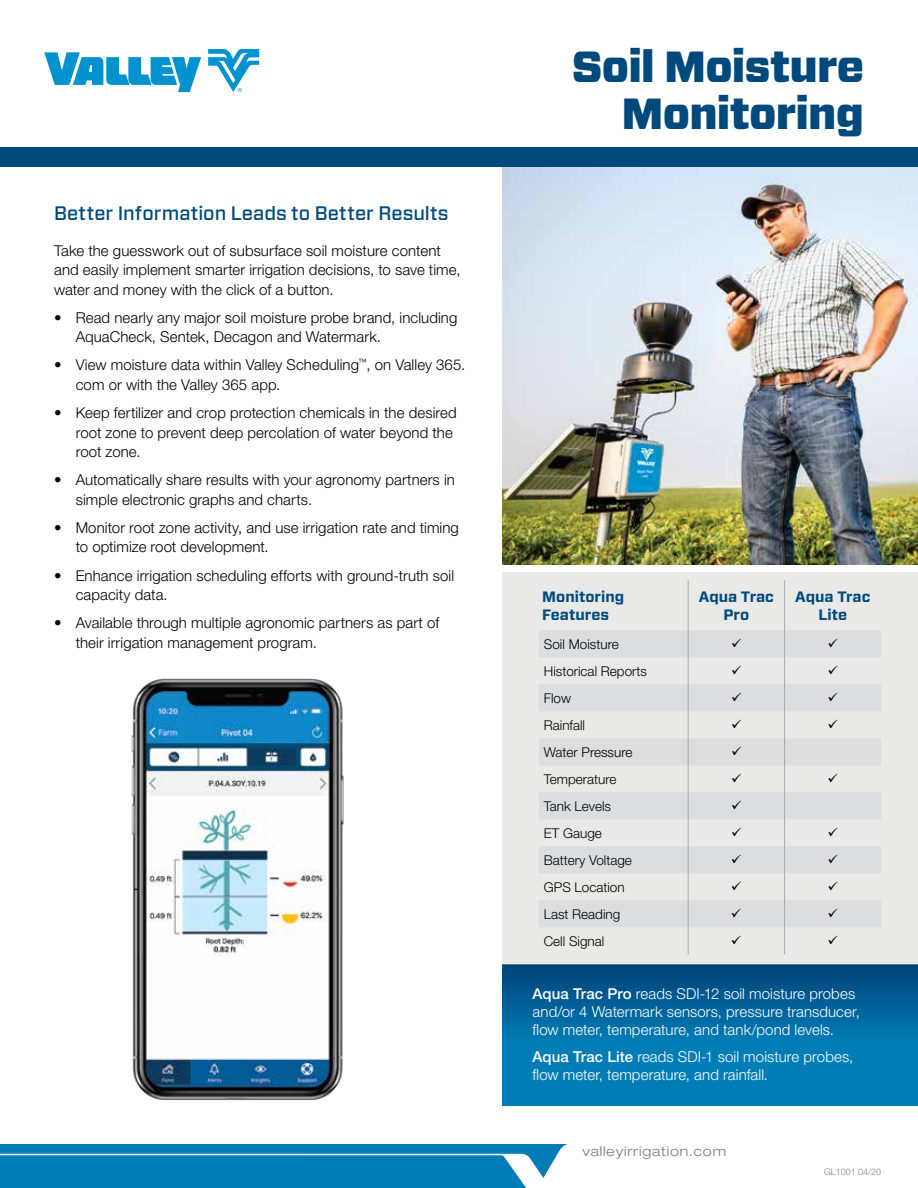
<style>
.page{position:relative;width:918px;height:1188px;background:#fff}
.page>*{position:absolute;margin:0;border:0;box-sizing:border-box;transform-origin:0 0}
.t1{font:900 43.5px/46.5px "Forza";letter-spacing:-.02em;color:#00497c;text-align:right}
.t2{font:500 19.5px "Forza";letter-spacing:.005em;color:#00497c}
.t3{font:300 15px/19.5px "Helvetica Neue LT Pro";letter-spacing:.005em;color:#000}
.t4{font:300 15px/18px "Helvetica Neue LT Pro";letter-spacing:.005em;color:#fff}
.t5{font:700 15px/18px "Forza";color:#00497c;text-align:center}
.t6{font:300 13.5px "Helvetica Neue LT Pro";color:#000}
.t7{font:300 expanded 13.5px "Helvetica Neue LT Pro";letter-spacing:.06em;color:#787b7d}
.t8{font:300 9px "Helvetica Neue LT Pro";color:#808285}
.s1{font-weight:500}
</style>
<div class="page">
<div style="left:502px;top:964px;width:416px;height:142px;background:#007db6"></div>
<img style="left:502px;top:167px;width:416px;height:398px">
<svg style="left:208px;top:49px;width:51px;height:43px"></svg>
<svg style="left:44px;top:52px;width:157px;height:40px"></svg>
<svg style="left:0;top:1144px;width:567px;height:44px;background:#1688bc"></svg>
<div style="left:502px;top:572px;width:416px;height:392px;background:#e9e9e8"></div>
<svg style="left:539px;top:630px;width:342px;height:297px;fill:#dcddde"></svg>
<hr style="left:688px;top:580px;width:1px;height:50px;background:#a7a9ac">
<svg style="left:688px;top:630px;width:1px;height:324px"></svg>
<hr style="left:784px;top:580px;width:1px;height:50px;background:#a7a9ac">
<svg style="left:784px;top:630px;width:1px;height:324px"></svg>
<div style="left:0;top:148px;width:918px;height:19px;background:#00497c"></div>
<img style="left:131px;top:678px;width:213px;height:422px">
<div style="left:502px;top:964px;width:416px;height:78px;background:linear-gradient(to bottom,#004177,#007bb4)"></div>
<svg style="left:732px;top:639px;width:9px;height:8px"></svg>
<svg style="left:828px;top:639px;width:10px;height:8px"></svg>
<svg style="left:732px;top:666px;width:9px;height:8px"></svg>
<svg style="left:828px;top:666px;width:10px;height:8px"></svg>
<svg style="left:732px;top:693px;width:9px;height:8px"></svg>
<svg style="left:828px;top:693px;width:10px;height:8px"></svg>
<svg style="left:732px;top:720px;width:9px;height:8px"></svg>
<svg style="left:828px;top:720px;width:10px;height:8px"></svg>
<svg style="left:732px;top:747px;width:9px;height:8px"></svg>
<svg style="left:732px;top:774px;width:9px;height:8px"></svg>
<svg style="left:828px;top:774px;width:10px;height:8px"></svg>
<svg style="left:732px;top:801px;width:9px;height:8px"></svg>
<svg style="left:732px;top:828px;width:9px;height:8px"></svg>
<svg style="left:828px;top:828px;width:10px;height:8px"></svg>
<svg style="left:732px;top:855px;width:9px;height:8px"></svg>
<svg style="left:828px;top:855px;width:10px;height:8px"></svg>
<svg style="left:732px;top:882px;width:9px;height:8px"></svg>
<svg style="left:828px;top:882px;width:10px;height:8px"></svg>
<svg style="left:732px;top:909px;width:9px;height:8px"></svg>
<svg style="left:828px;top:909px;width:10px;height:8px"></svg>
<h2 class="t2" style="left:54px;top:200px;width:396px">Better Information Leads to Better Results</h2>
<p class="t3" style="left:54px;top:240px;width:408px">Take the guesswork out of subsurface soil moisture content and easily implement smarter irrigation decisions, to save time, water and money with the click of a button.</p>
<p class="t3" style="left:76px;top:307px;width:383px;text-indent:-22px">• Read nearly any major soil moisture probe brand, including<br>AquaCheck, Sentek, Decagon and Watermark.</p>
<p class="t3" style="left:76px;top:355px;width:391px;text-indent:-22px">• View moisture data within Valley Scheduling<sup>™</sup>, on Valley 365. com or with the Valley 365 app.</p>
<p class="t3" style="left:76px;top:403px;width:383px;text-indent:-22px">• Keep fertilizer and crop protection chemicals in the desired root zone to prevent deep percolation of water beyond the root zone.</p>
<p class="t3" style="left:76px;top:470px;width:381px;text-indent:-22px">• Automatically share results with your agronomy partners in simple electronic graphs and charts.</p>
<p class="t3" style="left:76px;top:517px;width:385px;text-indent:-22px">• Monitor root zone activity, and use irrigation rate and timing to optimize root development.</p>
<p class="t3" style="left:76px;top:565px;width:380px;text-indent:-22px">• Enhance irrigation scheduling efforts with ground-truth soil capacity data.</p>
<p class="t3" style="left:76px;top:613px;width:365px;text-indent:-22px">• Available through multiple agronomic partners as part of their irrigation management program.</p>
<h1 class="t1" style="left:572px;top:45px;width:294px">Soil Moisture<br>Monitoring</h1>
<p class="t5" style="left:542px;top:588px;width:83px;text-align:left">Monitoring<br>Features</p>
<p class="t5" style="left:699px;top:588px;width:77px">Aqua Trac<br>Pro</p>
<p class="t5" style="left:795px;top:588px;width:77px">Aqua Trac<br>Lite</p>
<p class="t6" style="left:544px;top:636px;width:76px">Soil Moisture</p>
<p class="t6" style="left:544px;top:663px;width:105px">Historical Reports</p>
<p class="t6" style="left:544px;top:690px;width:29px">Flow</p>
<p class="t6" style="left:544px;top:717px;width:43px">Rainfall</p>
<p class="t6" style="left:544px;top:744px;width:90px">Water Pressure</p>
<p class="t6" style="left:544px;top:771px;width:74px">Temperature</p>
<p class="t6" style="left:544px;top:798px;width:69px">Tank Levels</p>
<p class="t6" style="left:544px;top:825px;width:60px">ET Gauge</p>
<p class="t6" style="left:544px;top:852px;width:90px">Battery Voltage</p>
<p class="t6" style="left:544px;top:879px;width:82px">GPS Location</p>
<p class="t6" style="left:544px;top:906px;width:78px">Last Reading</p>
<p class="t6" style="left:544px;top:933px;width:62px">Cell Signal</p>
<p class="t4" style="left:533px;top:984px;width:329px"><span class="s1">Aqua Trac Pro</span> reads SDI-12 soil moisture probes and/or 4 Watermark sensors, pressure transducer, flow meter, temperature, and tank/pond levels.</p>
<p class="t4" style="left:533px;top:1047px;width:322px"><span class="s1">Aqua Trac Lite</span> reads SDI-1 soil moisture probes, flow meter, temperature, and rainfall.</p>
<p class="t7" style="left:582px;top:1143px;width:145px">valleyirrigation.com</p>
<p class="t8" style="left:824px;top:1166px;width:59px">GL1001 04/20</p>
</div>
